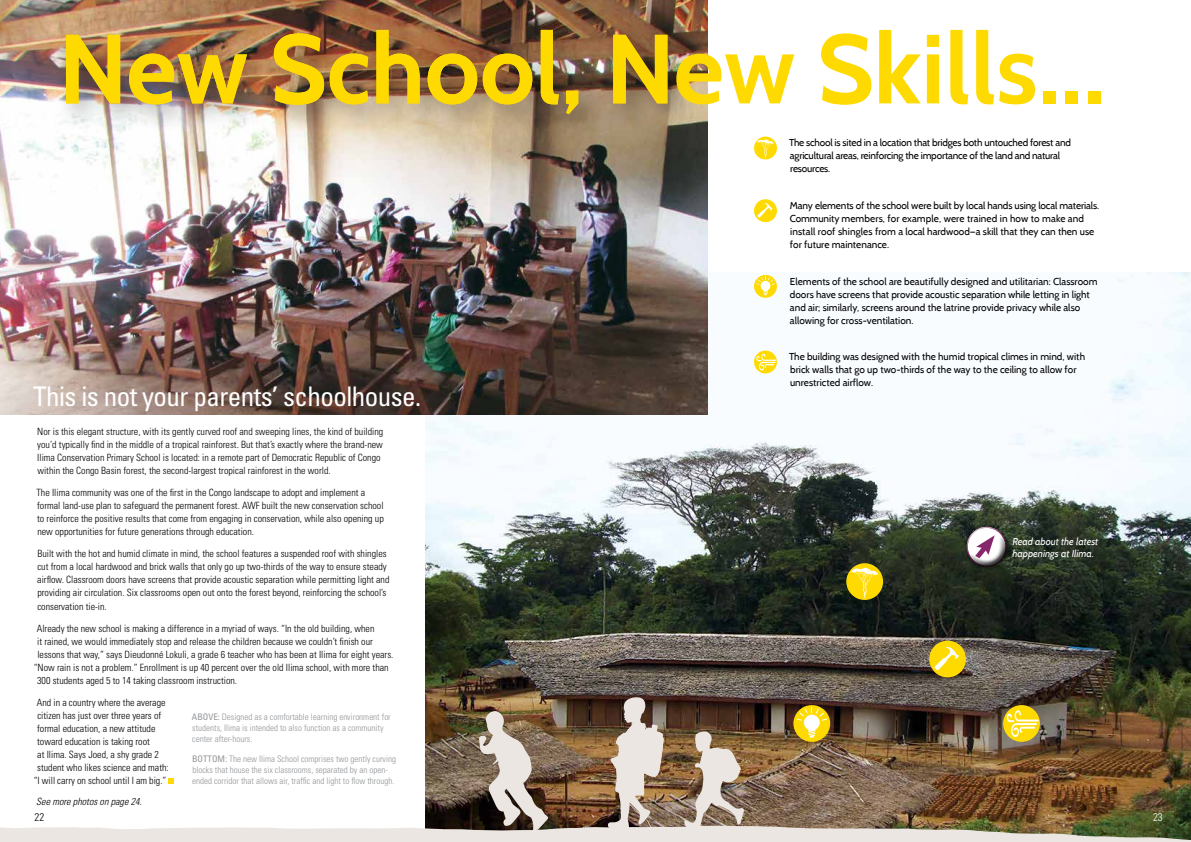
<style>
.page{position:relative;width:1191px;height:842px;background:#fff}
.page>*{position:absolute;margin:0;border:0;box-sizing:border-box;transform-origin:0 0}
.t1{font:700 98px "Cabin";color:#ffda00}
.t2{font:condensed 27px "Univers";letter-spacing:-.02em;color:#fff}
.t3{font:300 condensed 11px "Univers";color:#000}
.t4{font:300 condensed 11px "Univers";color:#fff}
.t5{font:300 condensed 10px/13px "Univers";color:#000}
.t6{font:10px/13px "Cabin";color:#000}
.t7{font:10px/13px "Cabin";letter-spacing:-.02em;color:#000}
.t8{font:italic 10px/12px "Cabin";color:#fff}
.t9{font:italic 300 condensed 10px "Univers";color:#000}
.t10{font:300 condensed 9px/11px "Univers";color:#939598}
.s1{font-weight:400}
</style>
<div class="page">
<img style="left:425px;top:272px;width:766px;height:425px">
<img style="left:0;top:0;width:707px;height:414px">
<div style="left:55px;top:20px;width:642px;height:122px;background:#000;opacity:.35"></div>
<div style="left:754px;top:137px;width:23px;height:22px;background:#ffda00;border-radius:50%"></div>
<svg style="left:757px;top:139px;width:17px;height:19px"></svg>
<div style="left:754px;top:199px;width:23px;height:23px;background:#ffda00;border-radius:50%"></div>
<svg style="left:757px;top:203px;width:15px;height:15px"></svg>
<svg style="left:754px;top:275px;width:23px;height:23px"></svg>
<svg style="left:756px;top:276px;width:19px;height:19px"></svg>
<div style="left:754px;top:351px;width:23px;height:22px;background:#ffda00;border-radius:50%"></div>
<svg style="left:756px;top:354px;width:20px;height:17px"></svg>
<div style="left:846px;top:563px;width:37px;height:37px;background:#ffda00;border-radius:50%"></div>
<svg style="left:851px;top:568px;width:27px;height:30px"></svg>
<div style="left:929px;top:641px;width:37px;height:36px;background:#ffda00;border-radius:50%"></div>
<svg style="left:934px;top:647px;width:24px;height:23px"></svg>
<img style="left:0;top:697px;width:1191px;height:145px">
<div style="left:962px;top:522px;width:49px;height:49px;background:#000;opacity:.75"></div>
<div style="left:963px;top:524px;width:45px;height:36px;background:#fff;opacity:.75"></div>
<div style="left:964px;top:533px;width:44px;height:35px;background:#000;opacity:.75"></div>
<svg style="left:975px;top:535px;width:19px;height:23px"></svg>
<h1 class="t1" style="left:58px;top:10px;width:1049px">New School, New Skills...</h1>
<p class="t7" style="left:789px;top:136px;width:283px">The school is sited in a location that bridges both untouched forest and agricultural areas, reinforcing the importance of the land and natural resources.</p>
<p class="t6" style="left:790px;top:199px;width:311px">Many elements of the school were built by local hands using local materials.<br>Community members, for example, were trained in how to make and install roof shingles from a local hardwood—a skill that they can then use for future maintenance.</p>
<p class="t6" style="left:790px;top:274px;width:309px">Elements of the school are beautifully designed and utilitarian: Classroom doors have screens that provide acoustic separation while letting in light and air; similarly, screens around the latrine provide privacy while also allowing for cross-ventilation.</p>
<p class="t6" style="left:789px;top:350px;width:297px">The building was designed with the humid tropical climes in mind, with brick walls that go up two-thirds of the way to the ceiling to allow for unrestricted airflow.</p>
<h2 class="t2" style="left:33px;top:379px;width:389px">This is not your parents’ schoolhouse.</h2>
<p class="t5" style="left:37px;top:425px;width:347px">Nor is this elegant structure, with its gently curved roof and sweeping lines, the kind of building you’d typically find in the middle of a tropical rainforest. But that’s exactly where the brand-new Ilima Conservation Primary School is located: in a remote part of Democratic Republic of Congo within the Congo Basin forest, the second-largest tropical rainforest in the world.</p>
<p class="t5" style="left:36px;top:486px;width:349px">The Ilima community was one of the first in the Congo landscape to adopt and implement a formal land-use plan to safeguard the permanent forest. AWF built the new conservation school to reinforce the positive results that come from engaging in conservation, while also opening up new opportunities for future generations through education.</p>
<p class="t5" style="left:37px;top:547px;width:354px">Built with the hot and humid climate in mind, the school features a suspended roof with shingles cut from a local hardwood and brick walls that only go up two-thirds of the way to ensure steady airflow. Classroom doors have screens that provide acoustic separation while permitting light and providing air circulation. Six classrooms open out onto the forest beyond, reinforcing the school’s conservation tie-in.</p>
<p class="t5" style="left:37px;top:621px;width:339px">Already the new school is making a difference in a myriad of ways. “In the old building, when</p>
<p class="t5" style="left:37px;top:634px;width:337px">it rained, we would immediately stop and release the children because we couldn’t finish our</p>
<p class="t5" style="left:37px;top:647px;width:357px">lessons that way,” says Dieudonné Lokuli, a grade 6 teacher who has been at Ilima for eight years.</p>
<p class="t5" style="left:34px;top:660px;width:356px">“Now rain is not a problem.” Enrollment is up 40 percent over the old Ilima school, with more than</p>
<p class="t5" style="left:37px;top:673px;width:201px">300 students aged 5 to 14 taking classroom instruction.</p>
<p class="t5" style="left:37px;top:695px;width:130px">And in a country where the average</p>
<p class="t5" style="left:37px;top:708px;width:125px">citizen has just over three years of</p>
<p class="t5" style="left:37px;top:721px;width:120px">formal education, a new attitude</p>
<p class="t5" style="left:37px;top:734px;width:114px">toward education is taking root</p>
<p class="t5" style="left:37px;top:747px;width:123px">at Ilima. Says Joed, a shy grade 2</p>
<p class="t5" style="left:37px;top:760px;width:133px">student who likes science and math:</p>
<p class="t5" style="left:34px;top:773px;width:134px">“I will carry on school until I am big.”</p>
<p class="t9" style="left:36px;top:795px;width:107px">See more photos on page 24.</p>
<p class="t10" style="left:192px;top:711px;width:200px"><span class="s1">ABOVE:</span> Designed as a comfortable learning environment for students, Ilima is intended to also function as a community center after-hours.</p>
<p class="t10" style="left:192px;top:753px;width:205px"><span class="s1">BOTTO M:</span> The new Ilima School comprises two gently curving blocks that house the six classrooms, separated by an open&shy;ended corridor that allows air, traffic and light to flow through.</p>
<p class="t8" style="left:1012px;top:536px;width:87px">Read about the latest happenings at Ilima.</p>
<p class="t3" style="left:35px;top:811px;width:11px">22</p>
<p class="t4" style="left:1153px;top:810px;width:11px">23</p>
</div>
